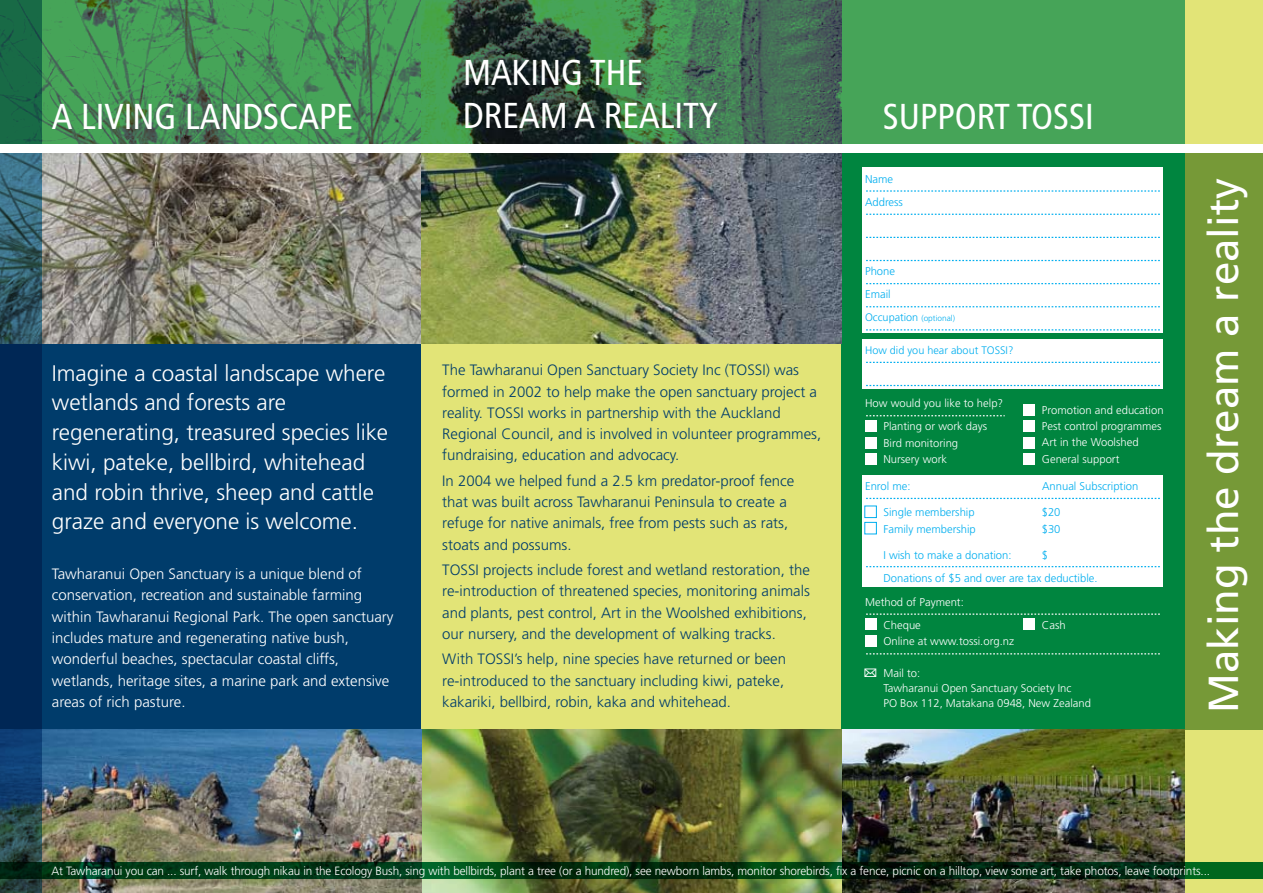
<style>
.page{position:relative;width:1263px;height:893px;background:#fff}
.page>*{position:absolute;margin:0;border:0;box-sizing:border-box;transform-origin:0 0}
.t1{font:42px "Frutiger";color:#fff}
.t2{font:condensed 36px/43.2px "Frutiger";color:#fff}
.t3{font:300 22.5px/29.7px "Frutiger";color:#fff}
.t4{font:300 15px/21.3px "Frutiger";color:#003c6b}
.t5{font:300 15px/21.3px "Frutiger";color:#fff}
.t6{font:300 12px "Frutiger";letter-spacing:-.01em;color:#fff}
.t7{font:300 11.25px/16.2px "Frutiger";color:#fff}
.t8{font:300 11.25px/23.1px "Frutiger";color:#00aeef}
.t9{font:300 10.95px "Frutiger";color:#00aeef}
.s1{font-size:8.25px}
</style>
<div class="page">
<div style="left:0;top:344px;width:421px;height:385px;background:#003c6b"></div>
<img style="left:42px;top:153px;width:799px;height:191px">
<div style="left:421px;top:344px;width:420px;height:385px;background:#e2e477"></div>
<div style="left:1185px;top:0;width:78px;height:893px;background:#e2e477"></div>
<div style="left:1185px;top:147px;width:78px;height:582px;background:#769937"></div>
<div style="left:841px;top:145px;width:344px;height:584px;background:#00853f"></div>
<div style="left:863px;top:168px;width:300px;height:165px;background:#fff"></div>
<div style="left:863px;top:339px;width:300px;height:50px;background:#fff"></div>
<svg style="left:866px;top:214px;width:294px;height:1px"></svg>
<svg style="left:866px;top:237px;width:294px;height:1px"></svg>
<svg style="left:866px;top:260px;width:294px;height:1px"></svg>
<svg style="left:866px;top:283px;width:294px;height:1px"></svg>
<svg style="left:866px;top:306px;width:294px;height:1px"></svg>
<svg style="left:866px;top:329px;width:294px;height:1px"></svg>
<svg style="left:866px;top:362px;width:294px;height:1px"></svg>
<div style="left:863px;top:475px;width:300px;height:112px;background:#fff"></div>
<svg style="left:866px;top:566px;width:294px;height:1px"></svg>
<svg style="left:866px;top:385px;width:294px;height:1px"></svg>
<svg style="left:866px;top:415px;width:139px;height:1px"></svg>
<svg style="left:866px;top:498px;width:294px;height:1px"></svg>
<div style="left:865px;top:420px;width:11px;height:12px;background:#fff"></div>
<div style="left:865px;top:437px;width:11px;height:11px;background:#fff"></div>
<div style="left:865px;top:453px;width:11px;height:12px;background:#fff"></div>
<div style="left:864px;top:506px;width:13px;height:12px;border:1px solid #00aeef"></div>
<div style="left:864px;top:522px;width:13px;height:12px;border:1px solid #00aeef"></div>
<svg style="left:866px;top:613px;width:294px;height:2px"></svg>
<svg style="left:866px;top:653px;width:294px;height:1px"></svg>
<div style="left:865px;top:618px;width:11px;height:12px;background:#fff"></div>
<div style="left:1023px;top:618px;width:12px;height:12px;background:#fff"></div>
<div style="left:865px;top:635px;width:11px;height:11px;background:#fff"></div>
<div style="left:1023px;top:420px;width:12px;height:12px;background:#fff"></div>
<div style="left:1023px;top:404px;width:12px;height:12px;background:#fff"></div>
<div style="left:1023px;top:437px;width:12px;height:11px;background:#fff"></div>
<div style="left:1023px;top:453px;width:12px;height:12px;background:#fff"></div>
<svg style="left:866px;top:190px;width:294px;height:2px"></svg>
<svg style="left:42px;top:0;width:1143px;height:144px;background:#418750"></svg>
<img style="left:421px;top:729px;width:764px;height:164px">
<img style="left:42px;top:729px;width:379px;height:164px">
<svg style="left:42px;top:862px;width:1221px;height:17px;background:#003512"></svg>
<svg style="left:0;top:0;width:42px;height:893px;background:#134258"></svg>
<div style="left:0;top:144px;width:1263px;height:9px;background:#fff"></div>
<h2 class="t2" style="left:463px;top:51px;width:256px">MAKING THE<br>DREAM A REALITY</h2>
<h2 class="t2" style="left:52px;top:95px;width:303px">A LIVING LANDSCAPE</h2>
<h2 class="t2" style="left:883px;top:95px;width:213px">SUPPORT TOSSI</h2>
<p class="t8" style="left:865px;top:167px;width:39px">Name<br>Address</p>
<h3 class="t3" style="left:52px;top:358px;width:338px">Imagine a coastal landscape where wetlands and forests are regenerating, treasured species like kiwi, pateke, bellbird, whitehead and robin thrive, sheep and cattle graze and everyone is welcome.</h3>
<p class="t5" style="left:52px;top:563px;width:343px">Tawharanui Open Sanctuary is a unique blend of conservation, recreation and sustainable farming within Tawharanui Regional Park. The open sanctuary includes mature and regenerating native bush, wonderful beaches, spectacular coastal cliffs, wetlands, heritage sites, a marine park and extensive areas of rich pasture.</p>
<p class="t4" style="left:442px;top:359px;width:380px">The Tawharanui Open Sanctuary Society Inc (TOSSI) was formed in 2002 to help make the open sanctuary project a reality. TOSSI works in partnership with the Auckland Regional Council, and is involved in volunteer programmes, fundraising, education and advocacy.</p>
<p class="t4" style="left:442px;top:470px;width:354px">In 2004 we helped fund a 2.5 km predator-proof fence that was built across Tawharanui Peninsula to create a refuge for native animals, free from pests such as rats, stoats and possums.</p>
<p class="t4" style="left:442px;top:559px;width:369px">TOSSI projects include forest and wetland restoration, the re-introduction of threatened species, monitoring animals and plants, pest control, Art in the Woolshed exhibitions, our nursery, and the development of walking tracks.</p>
<p class="t4" style="left:442px;top:649px;width:345px;text-align:justify">With TOSSI’s help, nine species have returned or been re-introduced to the sanctuary including kiwi, pateke, kakariki, bellbird, robin, kaka and whitehead.</p>
<p class="t8" style="left:865px;top:260px;width:32px">Phone<br>Email</p>
<p class="t9" style="left:865px;top:311px;width:91px">Occupation <span class="s1">(optional)</span></p>
<p class="t9" style="left:865px;top:344px;width:150px">How did you hear about TOSSI?</p>
<p class="t7" style="left:865px;top:392px;width:140px;line-height:23.1px;text-align:center">How would you like to help?<br>Planting or work days</p>
<p class="t7" style="left:883px;top:435px;width:76px">Bird monitoring<br>Nursery work</p>
<p class="t7" style="left:1042px;top:402px;width:123px">Promotion and education</p>
<p class="t7" style="left:1042px;top:418px;width:121px">Pest control programmes<br>Art in the Woolshed<br>General support</p>
<p class="t8" style="left:865px;top:475px;width:47px">Enrol me:</p>
<p class="t8" style="left:1042px;top:475px;width:98px">Annual Subscription</p>
<p class="t8" style="left:883px;top:501px;width:93px">Single membership</p>
<p class="t8" style="left:1042px;top:501px;width:20px">$20</p>
<p class="t8" style="left:883px;top:517px;width:94px">Family membership</p>
<p class="t8" style="left:1042px;top:517px;width:20px">$30</p>
<p class="t8" style="left:883px;top:543px;width:216px;line-height:23.7px;text-indent:158px">$<br>Donations of $5 and over are tax deductible.</p>
<p class="t8" style="left:883px;top:543px;width:130px">I wish to make a donation:</p>
<p class="t7" style="left:865px;top:594px;width:100px">Method of Payment:</p>
<p class="t7" style="left:883px;top:617px;width:39px">Cheque</p>
<p class="t7" style="left:883px;top:665px;width:209px;line-height:14.9px">Mail to:<br>Tawharanui Open Sanctuary Society Inc<br>PO Box 112, Matakana 0948, New Zealand</p>
<p class="t7" style="left:1042px;top:617px;width:25px">Cash</p>
<p class="t7" style="left:883px;top:633px;width:132px">Online at www.tossi.org.nz</p>
<h1 class="t1" style="left:1199px;top:713px;width:536px;rotate:-90deg">Making the dream a reality</h1>
<p class="t6" style="left:51px;top:864px;width:1160px">At Tawharanui you can ... surf, walk through nikau in the Ecology Bush, sing with bellbirds, plant a tree (or a hundred), see newborn lambs, monitor shorebirds, fix a fence, picnic on a hilltop, view some art, take photos, leave footprints...</p>
</div>
